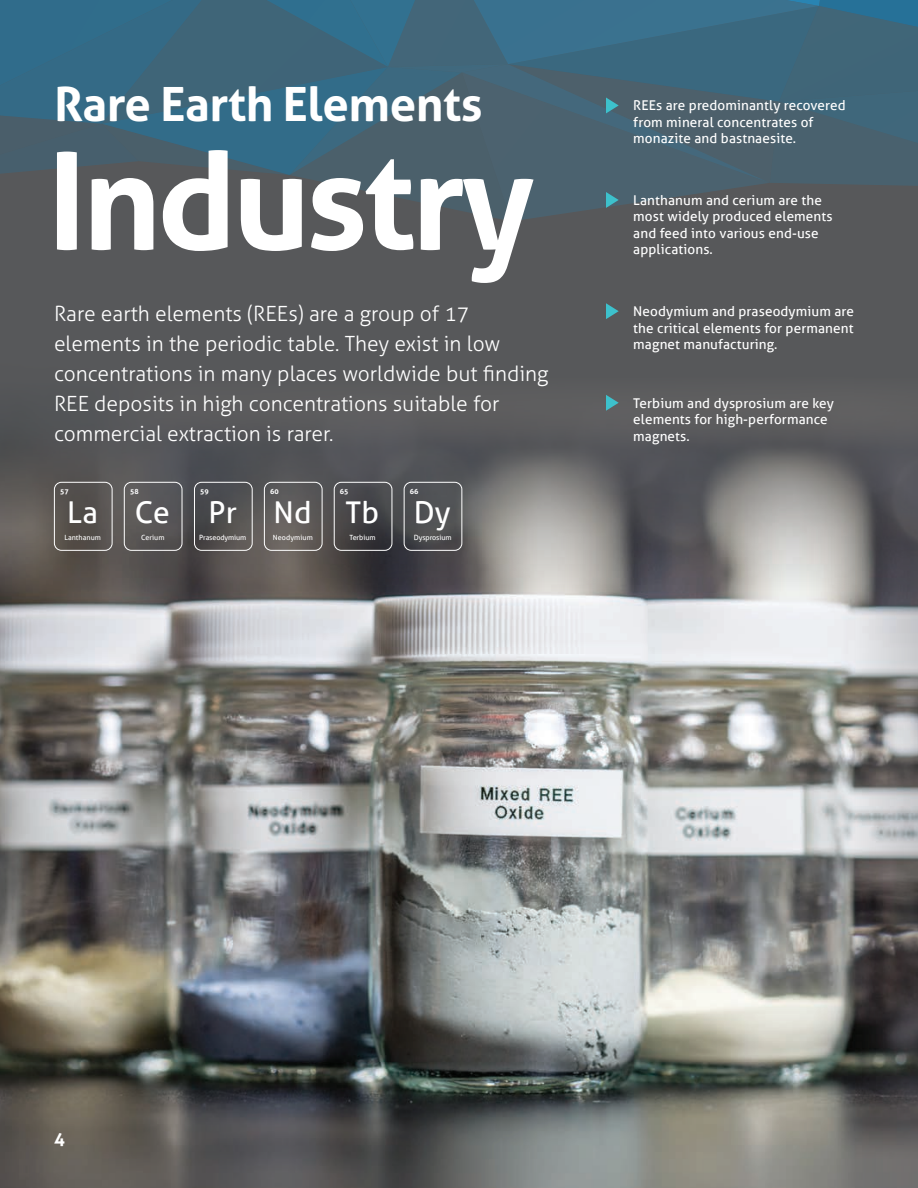
<style>
.page{position:relative;width:918px;height:1188px;background:#57585a}
.page>*{position:absolute;margin:0;border:0;box-sizing:border-box;transform-origin:0 0}
.t1{font:700 134.85px "Aller";letter-spacing:-.03em;color:#fff}
.t2{font:700 47.4px "Aller";letter-spacing:-.01em;color:#fff}
.t3{font:30px "Aller";letter-spacing:.01em;color:#fff}
.t4{font:300 21px/30px "Aller";color:#fff}
.t5{font:700 18px "Aller";color:#fff}
.t6{font:13.5px/16.5px "Aller";letter-spacing:.01em;color:#fff}
.t7{font:7.2px "Aller";letter-spacing:-.01em;color:#fff}
.t8{font:7.2px "Aller";letter-spacing:.01em;color:#fff}
.t9{font:700 7.2px "Aller";letter-spacing:.01em;color:#fff}
</style>
<div class="page">
<img style="left:0;top:413px;width:918px;height:775px">
<svg style="left:0;top:0;width:918px;height:221px"></svg>
<svg style="left:606px;top:303px;width:13px;height:16px"></svg>
<svg style="left:606px;top:395px;width:13px;height:16px"></svg>
<div style="left:54px;top:482px;width:59px;height:69px;border:1px solid #fff;border-radius:7px"></div>
<div style="left:194px;top:482px;width:59px;height:69px;border:1px solid #fff;border-radius:7px"></div>
<div style="left:334px;top:482px;width:58px;height:69px;border:1px solid #fff;border-radius:7px"></div>
<div style="left:124px;top:482px;width:58px;height:69px;border:1px solid #fff;border-radius:7px"></div>
<div style="left:264px;top:482px;width:58px;height:69px;border:1px solid #fff;border-radius:7px"></div>
<div style="left:404px;top:482px;width:58px;height:69px;border:1px solid #fff;border-radius:7px"></div>
<h2 class="t2" style="left:54px;top:75px;width:430px">Rare Earth Elements</h2>
<h1 class="t1" style="left:48px;top:118px;width:489px">Industry</h1>
<h3 class="t4" style="left:54px;top:299px;width:496px">Rare earth elements (REEs) are a group of 17 elements in the periodic table. They exist in low concentrations in many places worldwide but finding REE deposits in high concentrations suitable for commercial extraction is rarer.</h3>
<p class="t9" style="left:60px;top:487px;width:10px">57</p>
<h3 class="t3" style="left:67px;top:494px;width:32px">La</h3>
<p class="t9" style="left:130px;top:487px;width:10px">58</p>
<h3 class="t3" style="left:135px;top:494px;width:37px">Ce</h3>
<p class="t9" style="left:200px;top:487px;width:10px">59</p>
<h3 class="t3" style="left:208px;top:494px;width:30px">Pr</h3>
<p class="t9" style="left:270px;top:487px;width:10px">60</p>
<h3 class="t3" style="left:273px;top:494px;width:40px">Nd</h3>
<p class="t9" style="left:340px;top:487px;width:10px">65</p>
<h3 class="t3" style="left:345px;top:494px;width:35px">Tb</h3>
<p class="t9" style="left:410px;top:487px;width:10px">66</p>
<h3 class="t3" style="left:414px;top:494px;width:39px">Dy</h3>
<p class="t8" style="left:64px;top:533px;width:38px">Lanthanum</p>
<p class="t7" style="left:141px;top:533px;width:25px">Cerium</p>
<p class="t7" style="left:199px;top:533px;width:49px">Praseodymium</p>
<p class="t8" style="left:273px;top:533px;width:41px">Neodymium</p>
<p class="t7" style="left:350px;top:533px;width:27px">Terbium</p>
<p class="t7" style="left:414px;top:533px;width:39px">Dysprosium</p>
<p class="t6" style="left:633px;top:97px;width:214px">REEs are predominantly recovered from mineral concentrates of monazite and bastnaesite.</p>
<p class="t6" style="left:633px;top:192px;width:201px">Lanthanum and cerium are the most widely produced elements and feed into various end-use applications.</p>
<p class="t6" style="left:633px;top:303px;width:222px;text-align:justify">Neodymium and praseodymium are the critical elements for permanent magnet manufacturing.</p>
<p class="t6" style="left:633px;top:395px;width:202px">Terbium and dysprosium are key elements for high-performance magnets.</p>
<h3 class="t5" style="left:54px;top:1128px;width:12px">4</h3>
</div>
